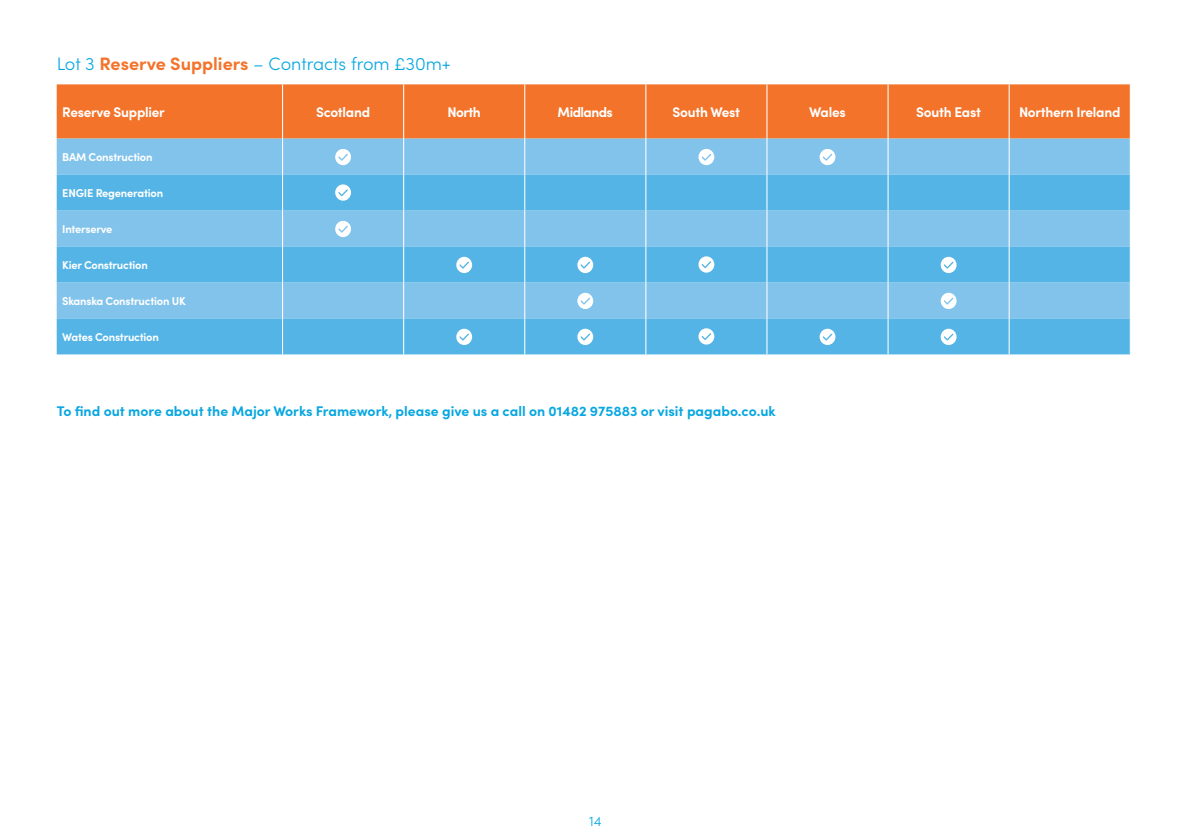
<style>
.page{position:relative;width:1191px;height:840px;background:#fff}
.page>*{position:absolute;margin:0;border:0;box-sizing:border-box;transform-origin:0 0}
.t1{font:300 18px "Sofia Pro";color:#08a7e0}
.t2{font:700 14px "Sofia Pro";color:#08a7e0}
.t3{font:700 14px "Sofia Pro";letter-spacing:-.02em;color:#fff}
.t4{font:700 14px "Sofia Pro";letter-spacing:-.04em;color:#fff}
.t5{font:300 14px "Sofia Pro";color:#08a7e0}
.t6{font:700 11.4px "Sofia Pro";letter-spacing:-.02em;color:#fff}
.s1{font-weight:700;color:#f3732a}
</style>
<div class="page">
<div style="left:57px;top:84px;width:1072px;height:54px;background:#f3732a"></div>
<div style="left:57px;top:138px;width:1072px;height:36px;background:#81c3eb"></div>
<svg style="left:57px;top:174px;width:1072px;height:180px;background:#67bae7"></svg>
<hr style="left:282px;top:84px;width:1px;height:54px;background:#fff">
<hr style="left:403px;top:84px;width:1px;height:54px;background:#fff">
<hr style="left:524px;top:84px;width:1px;height:54px;background:#fff">
<hr style="left:645px;top:84px;width:1px;height:54px;background:#fff">
<hr style="left:766px;top:84px;width:1px;height:54px;background:#fff">
<hr style="left:887px;top:84px;width:1px;height:54px;background:#fff">
<hr style="left:1008px;top:84px;width:1px;height:54px;background:#fff">
<hr style="left:282px;top:138px;width:1px;height:36px;background:#fff">
<hr style="left:403px;top:138px;width:1px;height:36px;background:#fff">
<hr style="left:524px;top:138px;width:1px;height:36px;background:#fff">
<hr style="left:645px;top:138px;width:1px;height:36px;background:#fff">
<hr style="left:766px;top:138px;width:1px;height:36px;background:#fff">
<hr style="left:887px;top:138px;width:1px;height:36px;background:#fff">
<hr style="left:1008px;top:138px;width:1px;height:36px;background:#fff">
<hr style="left:282px;top:174px;width:1px;height:36px;background:#fff">
<hr style="left:403px;top:174px;width:1px;height:36px;background:#fff">
<hr style="left:524px;top:174px;width:1px;height:36px;background:#fff">
<hr style="left:645px;top:174px;width:1px;height:36px;background:#fff">
<hr style="left:766px;top:174px;width:1px;height:36px;background:#fff">
<hr style="left:887px;top:174px;width:1px;height:36px;background:#fff">
<hr style="left:1008px;top:174px;width:1px;height:36px;background:#fff">
<hr style="left:282px;top:210px;width:1px;height:36px;background:#fff">
<hr style="left:403px;top:210px;width:1px;height:36px;background:#fff">
<hr style="left:524px;top:210px;width:1px;height:36px;background:#fff">
<hr style="left:645px;top:210px;width:1px;height:36px;background:#fff">
<hr style="left:766px;top:210px;width:1px;height:36px;background:#fff">
<hr style="left:887px;top:210px;width:1px;height:36px;background:#fff">
<hr style="left:1008px;top:210px;width:1px;height:36px;background:#fff">
<hr style="left:282px;top:246px;width:1px;height:36px;background:#fff">
<hr style="left:403px;top:246px;width:1px;height:36px;background:#fff">
<hr style="left:524px;top:246px;width:1px;height:36px;background:#fff">
<hr style="left:645px;top:246px;width:1px;height:36px;background:#fff">
<hr style="left:766px;top:246px;width:1px;height:36px;background:#fff">
<hr style="left:887px;top:246px;width:1px;height:36px;background:#fff">
<hr style="left:1008px;top:246px;width:1px;height:36px;background:#fff">
<hr style="left:282px;top:282px;width:1px;height:36px;background:#fff">
<hr style="left:403px;top:282px;width:1px;height:36px;background:#fff">
<hr style="left:524px;top:282px;width:1px;height:36px;background:#fff">
<hr style="left:645px;top:282px;width:1px;height:36px;background:#fff">
<hr style="left:766px;top:282px;width:1px;height:36px;background:#fff">
<hr style="left:887px;top:282px;width:1px;height:36px;background:#fff">
<hr style="left:1008px;top:282px;width:1px;height:36px;background:#fff">
<hr style="left:282px;top:318px;width:1px;height:36px;background:#fff">
<hr style="left:403px;top:318px;width:1px;height:36px;background:#fff">
<hr style="left:524px;top:318px;width:1px;height:36px;background:#fff">
<hr style="left:645px;top:318px;width:1px;height:36px;background:#fff">
<hr style="left:766px;top:318px;width:1px;height:36px;background:#fff">
<hr style="left:887px;top:318px;width:1px;height:36px;background:#fff">
<hr style="left:1008px;top:318px;width:1px;height:36px;background:#fff">
<svg style="left:335px;top:149px;width:16px;height:16px"></svg>
<svg style="left:698px;top:149px;width:16px;height:16px"></svg>
<svg style="left:819px;top:149px;width:16px;height:16px"></svg>
<svg style="left:335px;top:184px;width:16px;height:16px"></svg>
<svg style="left:335px;top:221px;width:16px;height:16px"></svg>
<svg style="left:456px;top:257px;width:16px;height:16px"></svg>
<svg style="left:577px;top:257px;width:16px;height:16px"></svg>
<svg style="left:698px;top:256px;width:16px;height:16px"></svg>
<svg style="left:940px;top:257px;width:16px;height:16px"></svg>
<svg style="left:577px;top:292px;width:16px;height:17px"></svg>
<svg style="left:940px;top:292px;width:16px;height:17px"></svg>
<svg style="left:456px;top:328px;width:16px;height:17px"></svg>
<svg style="left:577px;top:328px;width:16px;height:17px"></svg>
<svg style="left:698px;top:328px;width:16px;height:16px"></svg>
<svg style="left:819px;top:328px;width:16px;height:17px"></svg>
<svg style="left:940px;top:328px;width:16px;height:17px"></svg>
<p class="t1" style="left:57px;top:51px;width:395px">Lot 3 <span class="s1">Reserve Suppliers</span> – Contracts from £30m+</p>
<p class="t3" style="left:62px;top:101px;width:104px">Reserve Supplier</p>
<p class="t3" style="left:316px;top:101px;width:55px">Scotland</p>
<p class="t3" style="left:447px;top:101px;width:35px">North</p>
<p class="t4" style="left:557px;top:101px;width:57px">Midlands</p>
<p class="t3" style="left:672px;top:101px;width:69px">South West</p>
<p class="t3" style="left:809px;top:101px;width:38px">Wales</p>
<p class="t3" style="left:916px;top:101px;width:66px">South East</p>
<p class="t3" style="left:1019px;top:101px;width:103px">Northern Ireland</p>
<p class="t6" style="left:62px;top:148px;width:92px">BAM Construction</p>
<p class="t6" style="left:62px;top:184px;width:102px">ENGIE Regeneration</p>
<p class="t6" style="left:62px;top:220px;width:52px">Interserve</p>
<p class="t6" style="left:62px;top:256px;width:87px">Kier Construction</p>
<p class="t6" style="left:62px;top:291px;width:125px">Skanska Construction UK</p>
<p class="t6" style="left:62px;top:327px;width:98px">Wates Construction</p>
<p class="t2" style="left:57px;top:400px;width:720px">To find out more about the Major Works Framework, please give us a call on 01482 975883 or visit pagabo.co.uk</p>
<p class="t5" style="left:589px;top:810px;width:14px">14</p>
</div>
